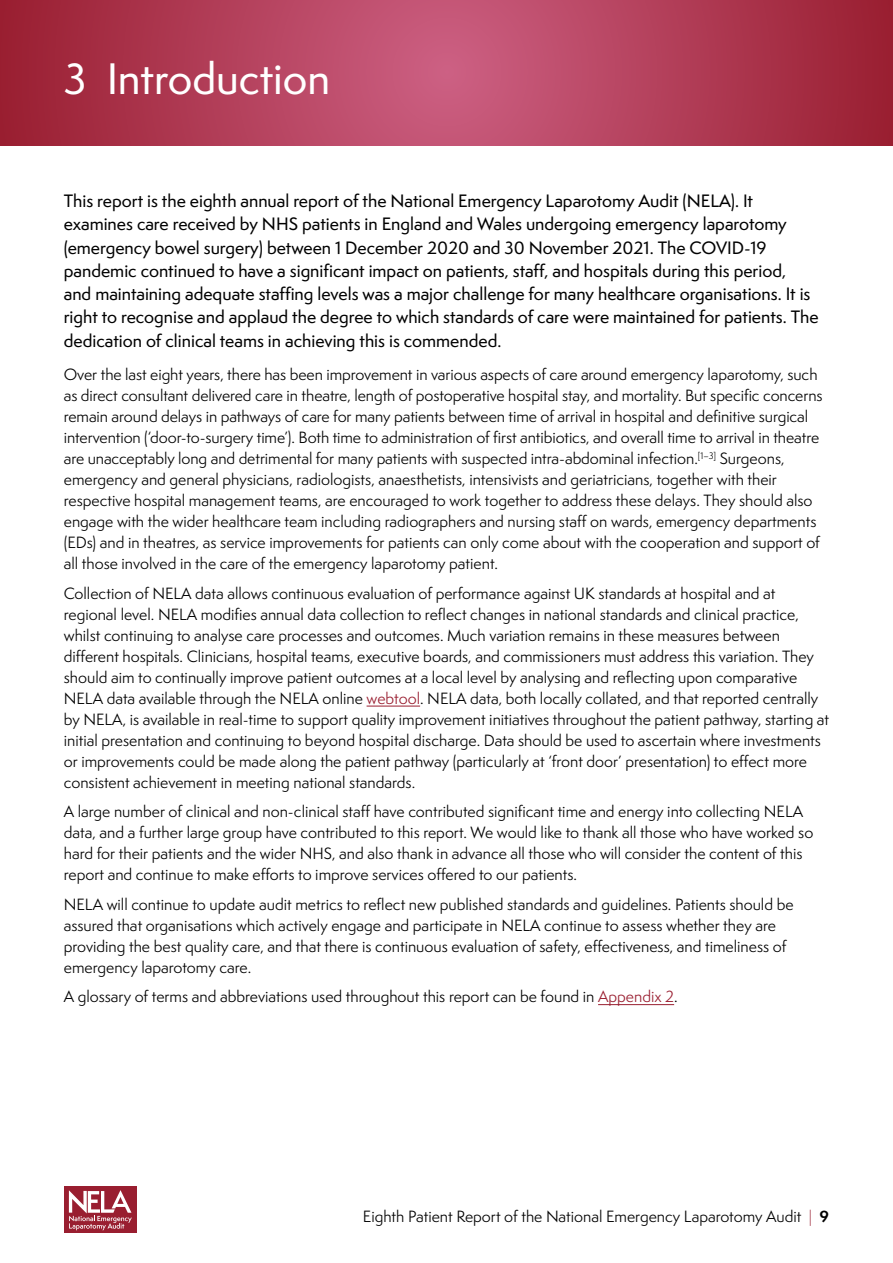
<style>
.page{position:relative;width:893px;height:1263px;background:#fff}
.page>*{position:absolute;margin:0;border:0;box-sizing:border-box;transform-origin:0 0}
.t1{font:500 40.5px "Semplicita Pro";color:#fff}
.t2{font:500 16.5px/23.2px "Semplicita Pro";color:#000}
.t3{font:15px/21px "Semplicita Pro";color:#000}
.s1{color:#991e30}
.s2{font-weight:300;color:#991e30}
.s3{font-weight:700}
</style>
<div class="page">
<svg style="left:0;top:0;width:893px;height:145px;background:#b23e58"></svg>
<hr style="left:367px;top:706px;width:53px;height:1px;background:#991e30">
<hr style="left:598px;top:1004px;width:76px;height:1px;background:#991e30">
<div style="left:64px;top:1186px;width:73px;height:47px;background:#991e30"></div>
<svg style="left:69px;top:1190px;width:63px;height:40px"></svg>
<h1 class="t1" style="left:64px;top:51px;width:268px">3 Introduction</h1>
<p class="t2" style="left:64px;top:189px;width:756px">This report is the eighth annual report of the National Emergency Laparotomy Audit (NELA). It examines care received by NHS patients in England and Wales undergoing emergency laparotomy (emergency bowel surgery) between 1 December 2020 and 30 November 2021. The COVID-19 pandemic continued to have a significant impact on patients, staff, and hospitals during this period,<br>and maintaining adequate staffing levels was a major challenge for many healthcare organisations. It is right to recognise and applaud the degree to which standards of care were maintained for patients. The dedication of clinical teams in achieving this is commended.</p>
<p class="t3" style="left:64px;top:364px;width:760px">Over the last eight years, there has been improvement in various aspects of care around emergency laparotomy, such as direct consultant delivered care in theatre, length of postoperative hospital stay, and mortality. But specific concerns remain around delays in pathways of care for many patients between time of arrival in hospital and definitive surgical intervention (‘door-to-surgery time’). Both time to administration of first antibiotics, and overall time to arrival in theatre are unacceptably long and detrimental for many patients with suspected intra-abdominal infection.<sup>[1–3]</sup> Surgeons, emergency and general physicians, radiologists, anaesthetists, intensivists and geriatricians, together with their respective hospital management teams, are encouraged to work together to address these delays. They should also engage with the wider healthcare team including radiographers and nursing staff on wards, emergency departments (EDs) and in theatres, as service improvements for patients can only come about with the cooperation and support of all those involved in the care of the emergency laparotomy patient.</p>
<p class="t3" style="left:64px;top:582px;width:767px">Collection of NELA data allows continuous evaluation of performance against UK standards at hospital and at regional level. NELA modifies annual data collection to reflect changes in national standards and clinical practice, whilst continuing to analyse care processes and outcomes. Much variation remains in these measures between different hospitals. Clinicians, hospital teams, executive boards, and commissioners must address this variation. They should aim to continually improve patient outcomes at a local level by analysing and reflecting upon comparative NELA data available through the NELA online <span class="s1">webtool</span>. NELA data, both locally collated, and that reported centrally by NELA, is available in real-time to support quality improvement initiatives throughout the patient pathway, starting at initial presentation and continuing to beyond hospital discharge. Data should be used to ascertain where investments or improvements could be made along the patient pathway (particularly at ‘front door’ presentation) to effect more consistent achievement in meeting national standards.</p>
<p class="t3" style="left:64px;top:801px;width:751px">A large number of clinical and non-clinical staff have contributed significant time and energy into collecting NELA data, and a further large group have contributed to this report. We would like to thank all those who have worked so hard for their patients and the wider NHS, and also thank in advance all those who will consider the content of this report and continue to make efforts to improve services offered to our patients.</p>
<p class="t3" style="left:64px;top:893px;width:731px">NELA will continue to update audit metrics to reflect new published standards and guidelines. Patients should be assured that organisations which actively engage and participate in NELA continue to assess whether they are providing the best quality care, and that there is continuous evaluation of safety, effectiveness, and timeliness of emergency laparotomy care.</p>
<p class="t3" style="left:64px;top:986px;width:615px">A glossary of terms and abbreviations used throughout this report can be found in <span class="s1">Appendix 2</span>.</p>
<p class="t3" style="left:363px;top:1205px;width:468px">Eighth Patient Report of the National Emergency Laparotomy Audit <span class="s2">|</span> <span class="s3">9</span></p>
</div>
